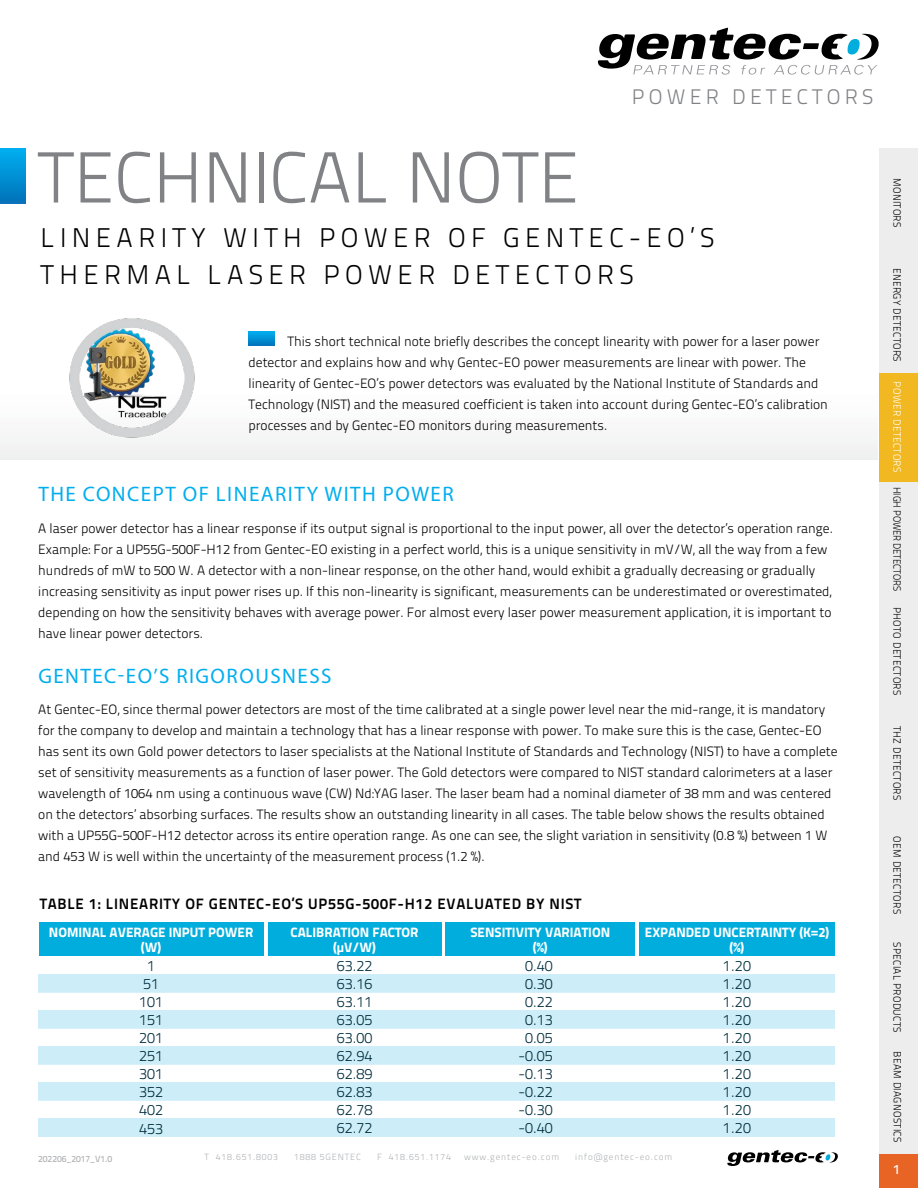
<style>
.page{position:relative;width:918px;height:1188px;background:#fff}
.page>*{position:absolute;margin:0;border:0;box-sizing:border-box;transform-origin:0 0}
.t1{font:72px "Titillium Text 22 L 250 wt";color:#808285}
.t2{font:27px/37.2px "Titillium Text 22 L 250 wt";letter-spacing:.2em;color:#000}
.t3{font:21px "Myriad Pro";letter-spacing:.07em;color:#00aeef}
.t4{font:21px "Titillium Text 22 L 250 wt";letter-spacing:.2em;color:#808285}
.t5{font:15px/18px "Titillium Text 22 L 250 wt";color:#022f3f;text-align:center}
.t6{font:15px "Titillium Text 22 L 800 wt";letter-spacing:.05em;color:#000}
.t7{font:13.5px/21px "Titillium Text 22 L 250 wt";color:#000}
.t8{font:13.5px/15px "Titillium Text 22 L 999 wt";color:#fff;text-align:center}
.t9{font:13.5px "Titillium Text 22 L 600 wt";color:#fff}
.t10{font:10.5px "Titillium Text 22 L 250 wt";letter-spacing:.03em;color:#000;scale:.95 1}
.t11{font:10.5px "Titillium Text 22 L 250 wt";letter-spacing:-.01em;color:#000;scale:.9 1}
.t12{font:10.5px "Titillium Text 22 L 250 wt";letter-spacing:.03em;color:#fff;scale:.95 1}
.t13{font:9px "Titillium Text 22 L 250 wt";letter-spacing:.1em;color:#afb1b4}
.t14{font:9px "Titillium Text 22 L 600 wt";color:#afb1b4}
</style>
<div class="page">
<div style="left:879px;top:148px;width:39px;height:1040px;background:#ededee"></div>
<div style="left:879px;top:374px;width:39px;height:108px;background:#f1b821"></div>
<div style="left:879px;top:1154px;width:39px;height:34px;background:#e76425"></div>
<svg style="left:598px;top:28px;width:281px;height:47px"></svg>
<svg style="left:727px;top:1150px;width:111px;height:16px"></svg>
<div style="left:0;top:149px;width:26px;height:54px;background:linear-gradient(to bottom,#00afef,#0273ba)"></div>
<svg style="left:249px;top:331px;width:25px;height:15px"></svg>
<img style="left:67px;top:318px;width:129px;height:124px">
<div style="left:39px;top:923px;width:224px;height:33px;background:#00addc"></div>
<div style="left:268px;top:923px;width:173px;height:33px;background:#00addc"></div>
<div style="left:446px;top:923px;width:189px;height:33px;background:#00addc"></div>
<div style="left:639px;top:923px;width:196px;height:33px;background:#00addc"></div>
<div style="left:38px;top:974px;width:797px;height:19px;background:#cdeef8"></div>
<div style="left:38px;top:992px;width:797px;height:19px;background:#fff"></div>
<div style="left:38px;top:1010px;width:797px;height:19px;background:#cdeef8"></div>
<div style="left:38px;top:1028px;width:797px;height:19px;background:#fff"></div>
<div style="left:38px;top:1047px;width:797px;height:18px;background:#cdeef8"></div>
<div style="left:38px;top:1083px;width:797px;height:18px;background:#cdeef8"></div>
<div style="left:38px;top:1119px;width:797px;height:18px;background:#cdeef8"></div>
<h1 class="t1" style="left:38px;top:125px;width:543px">TECHNICAL NOTE</h1>
<h3 class="t4" style="left:632px;top:81px;width:243px">POWER DETECTORS</h3>
<h2 class="t2" style="left:41px;top:217px;width:676px">LINEARITY WITH POWER OF GENTEC-EO’S<br>THERMAL LASER POWER DETECTORS</h2>
<p class="t7" style="left:249px;top:330px;width:581px;text-indent:39px">This short technical note briefly describes the concept linearity with power for a laser power detector and explains how and why Gentec-EO power measurements are linear with power. The linearity of Gentec-EO’s power detectors was evaluated by the National Institute of Standards and Technology (NIST) and the measured coefficient is taken into account during Gentec-EO’s calibration processes and by Gentec-EO monitors during measurements.</p>
<h3 class="t3" style="left:38px;top:481px;width:417px">THE CONCEPT OF LINEARITY WITH POWER</h3>
<p class="t7" style="left:38px;top:517px;width:796px">A laser power detector has a linear response if its output signal is proportional to the input power, all over the detector’s operation range.<br>Example: For a UP55G-500F-H12 from Gentec-EO existing in a perfect world, this is a unique sensitivity in mV/W, all the way from a few hundreds of mW to 500 W. A detector with a non-linear response, on the other hand, would exhibit a gradually decreasing or gradually increasing sensitivity as input power rises up. If this non-linearity is significant, measurements can be underestimated or overestimated, depending on how the sensitivity behaves with average power. For almost every laser power measurement application, it is important to have linear power detectors.</p>
<h3 class="t3" style="left:38px;top:663px;width:295px">GENTEC-EO’S RIGOROUSNESS</h3>
<p class="t7" style="left:38px;top:698px;width:801px">At Gentec-EO, since thermal power detectors are most of the time calibrated at a single power level near the mid-range, it is mandatory for the company to develop and maintain a technology that has a linear response with power. To make sure this is the case, Gentec-EO has sent its own Gold power detectors to laser specialists at the National Institute of Standards and Technology (NIST) to have a complete set of sensitivity measurements as a function of laser power. The Gold detectors were compared to NIST standard calorimeters at a laser wavelength of 1064 nm using a continuous wave (CW) Nd:YAG laser. The laser beam had a nominal diameter of 38 mm and was centered on the detectors’ absorbing surfaces. The results show an outstanding linearity in all cases. The table below shows the results obtained with a UP55G-500F-H12 detector across its entire operation range. As one can see, the slight variation in sensitivity (0.8 %) between 1 W and 453 W is well within the uncertainty of the measurement process (1.2 %).</p>
<p class="t6" style="left:40px;top:892px;width:543px">TABLE 1: LINEARITY OF GENTEC-EO’S UP55G-500F-H12 EVALUATED BY NIST</p>
<p class="t8" style="left:49px;top:924px;width:206px">NOMINAL AVERAGE INPUT POWER (W)</p>
<p class="t8" style="left:291px;top:924px;width:129px">CALIBRATION FACTOR (µV/W)</p>
<p class="t8" style="left:471px;top:924px;width:141px">SENSITIVITY VARIATION (%)</p>
<p class="t8" style="left:645px;top:924px;width:186px">EXPANDED UNCERTAINTY (K=2) (%)</p>
<p class="t5" style="left:139px;top:956px;width:25px">1<br>51<br>101<br>151<br>201<br>251<br>301<br>352<br>402</p>
<p class="t5" style="left:139px;top:1119px;width:25px">453</p>
<p class="t5" style="left:337px;top:956px;width:37px;text-align:justify">63.22<br>63.16<br>63.11<br>63.05<br>63.00<br>62.94<br>62.89<br>62.83<br>62.78<br>62.72</p>
<p class="t5" style="left:518px;top:956px;width:36px">0.40<br>0.30<br>0.22<br>0.13<br>0.05 -0.05 -0.13 -0.22 -0.30 -0.40</p>
<p class="t5" style="left:723px;top:956px;width:30px;text-align:justify">1.20<br>1.20<br>1.20<br>1.20<br>1.20<br>1.20<br>1.20<br>1.20<br>1.20<br>1.20</p>
<p class="t14" style="left:38px;top:1152px;width:76px">202206_2017_V1.0</p>
<p class="t13" style="left:205px;top:1151px;width:75px">T 418.651.8003</p>
<p class="t13" style="left:294px;top:1151px;width:69px">1888 5GENTEC</p>
<p class="t13" style="left:377px;top:1151px;width:76px">F 418.651.1174</p>
<p class="t13" style="left:464px;top:1151px;width:97px">www.gentec-eo.com</p>
<p class="t13" style="left:575px;top:1151px;width:99px">info@gentec-eo.com</p>
<p class="t10" style="left:905px;top:178px;width:53px;rotate:90deg">MONITORS</p>
<p class="t10" style="left:905px;top:268px;width:100px;rotate:90deg">ENERGY DETECTORS</p>
<p class="t12" style="left:905px;top:381px;width:97px;rotate:90deg">POWER DETECTORS</p>
<p class="t11" style="left:905px;top:487px;width:117px;rotate:90deg">HIGH POWER DETECTORS</p>
<p class="t10" style="left:905px;top:607px;width:95px;rotate:90deg">PHOTO DETECTORS</p>
<p class="t10" style="left:905px;top:726px;width:80px;rotate:90deg">THZ DETECTORS</p>
<p class="t10" style="left:905px;top:836px;width:83px;rotate:90deg">OEM DETECTORS</p>
<p class="t10" style="left:905px;top:942px;width:96px;rotate:90deg">SPECIAL PRODUCTS</p>
<p class="t10" style="left:905px;top:1051px;width:97px;rotate:90deg">BEAM DIAGNOSTICS</p>
<p class="t9" style="left:893px;top:1159px;width:9px">1</p>
</div>
